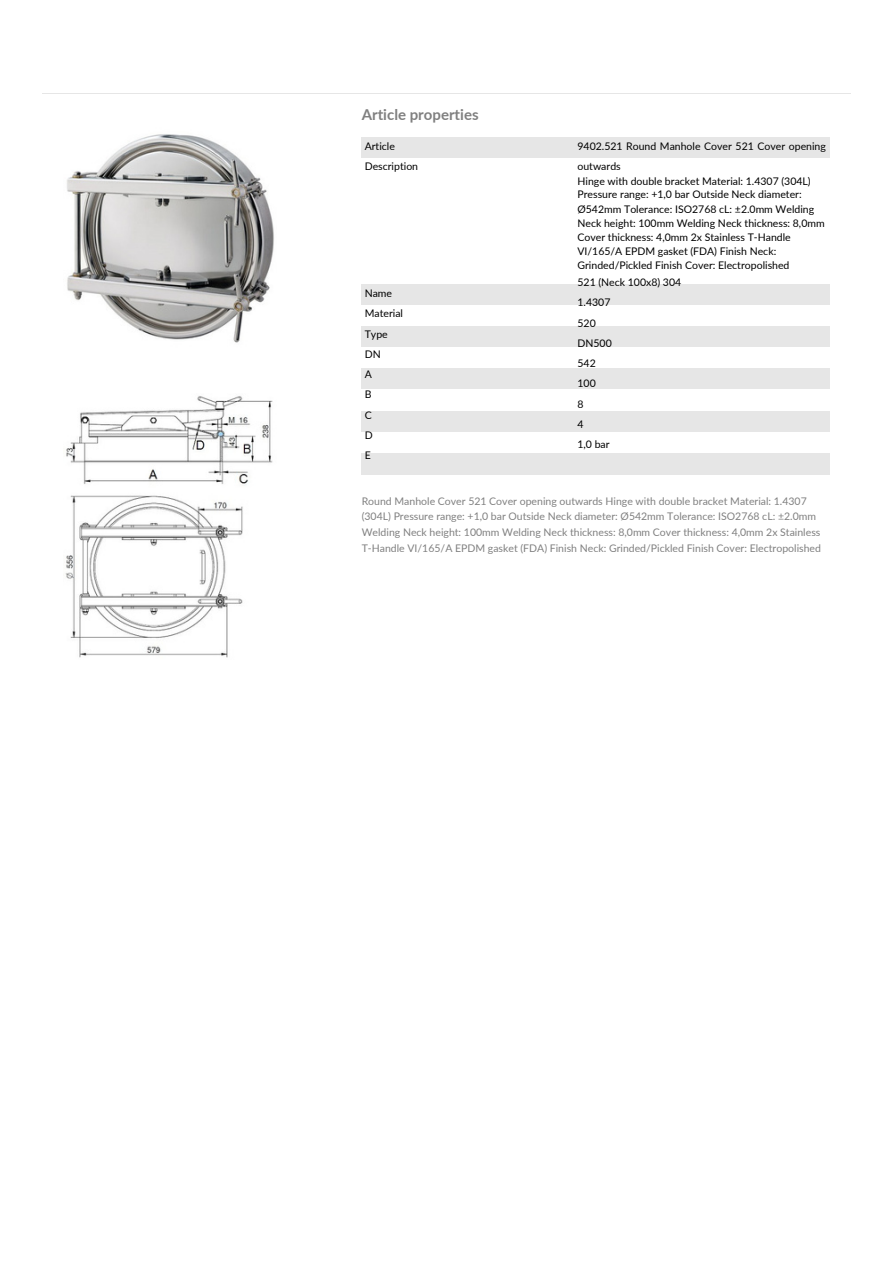
<style>
.page{position:relative;width:894px;height:1264px;background:#fff}
.page>*{position:absolute;margin:0;border:0;box-sizing:border-box;transform-origin:0 0}
.t1{font:700 15px "Lato";color:#808080}
.t2{font:10.5px/20.2px "Lato";color:#000}
.t3{font:10.5px/15.8px "Lato";color:#808080}
</style>
<div class="page">
<hr style="left:43px;top:93px;width:807px;height:1px;background:#e6e6e6">
<img style="left:67px;top:134px;width:207px;height:209px">
<img style="left:65px;top:396px;width:208px;height:262px">
<div style="left:361px;top:138px;width:468px;height:21px;background:#e6e6e6"></div>
<div style="left:361px;top:285px;width:468px;height:21px;background:#e6e6e6"></div>
<div style="left:361px;top:327px;width:468px;height:21px;background:#e6e6e6"></div>
<div style="left:361px;top:369px;width:468px;height:21px;background:#e6e6e6"></div>
<div style="left:361px;top:411px;width:468px;height:21px;background:#e6e6e6"></div>
<div style="left:361px;top:453px;width:468px;height:21px;background:#e6e6e6"></div>
<p class="t1" style="left:361px;top:105px;width:118px">Article properties</p>
<p class="t2" style="left:364px;top:136px;width:55px">Article<br>Description</p>
<h1 class="t2" style="left:364px;top:283px;width:40px">Name<br>Material<br>Type<br>DN<br>A<br>B<br>C<br>D<br>E</h1>
<p class="t2" style="left:577px;top:136px;width:250px">9402.521 Round Manhole Cover 521 Cover opening outwards</p>
<p class="t2" style="left:577px;top:171px;width:235px">Hinge with double bracket Material: 1.4307 (304L)</p>
<p class="t2" style="left:577px;top:184px;width:226px">Pressure range: +1,0 bar Outside Neck diameter:</p>
<p class="t2" style="left:577px;top:199px;width:238px">Ø542mm Tolerance: ISO2768 cL: ±2.0mm Welding</p>
<p class="t2" style="left:577px;top:212px;width:249px">Neck height: 100mm Welding Neck thickness: 8,0mm</p>
<p class="t2" style="left:577px;top:227px;width:215px">Cover thickness: 4,0mm 2x Stainless T-Handle</p>
<p class="t2" style="left:577px;top:240px;width:200px">VI/165/A EPDM gasket (FDA) Finish Neck:</p>
<p class="t2" style="left:577px;top:255px;width:213px">Grinded/Pickled Finish Cover: Electropolished</p>
<p class="t2" style="left:577px;top:272px;width:105px">521 (Neck 100x8) 304</p>
<p class="t2" style="left:577px;top:292px;width:34px">1.4307</p>
<p class="t2" style="left:577px;top:312px;width:20px">520</p>
<p class="t2" style="left:577px;top:333px;width:36px">DN500</p>
<p class="t2" style="left:577px;top:353px;width:20px">542</p>
<p class="t2" style="left:577px;top:373px;width:20px">100</p>
<p class="t2" style="left:577px;top:393px;width:8px">8</p>
<p class="t2" style="left:577px;top:414px;width:8px">4</p>
<p class="t2" style="left:577px;top:434px;width:34px">1,0 bar</p>
<p class="t3" style="left:361px;top:492px;width:460px">Round Manhole Cover 521 Cover opening outwards Hinge with double bracket Material: 1.4307 (304L) Pressure range: +1,0 bar Outside Neck diameter: Ø542mm Tolerance: ISO2768 cL: ±2.0mm Welding Neck height: 100mm Welding Neck thickness: 8,0mm Cover thickness: 4,0mm 2x Stainless T-Handle VI/165/A EPDM gasket (FDA) Finish Neck: Grinded/Pickled Finish Cover: Electropolished</p>
</div>
